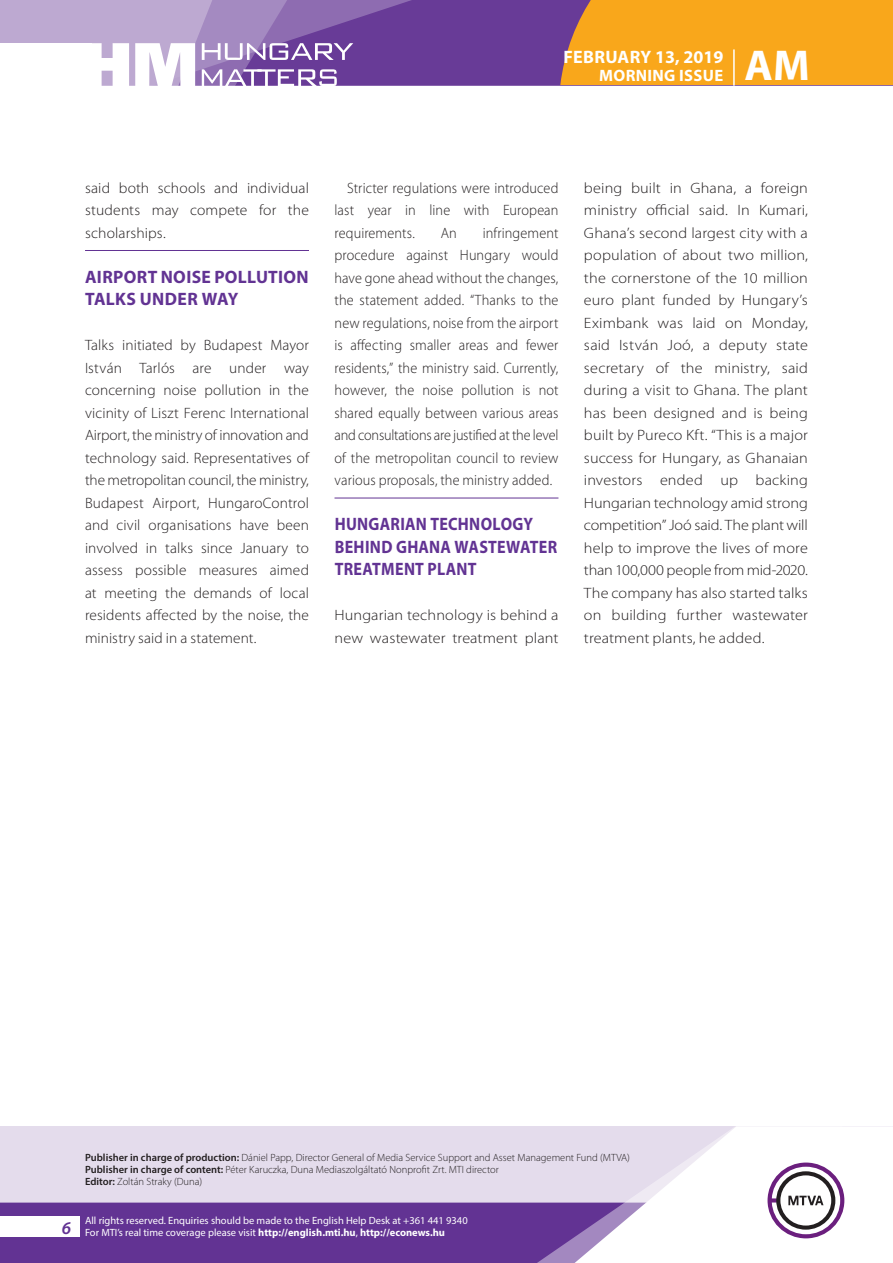
<style>
.page{position:relative;width:893px;height:1263px;background:#fff}
.page>*{position:absolute;margin:0;border:0;box-sizing:border-box;transform-origin:0 0}
.t1{font:700 43.35px "Myriad Pro";color:#fff}
._01_cimsor{font:700 18px/22.5px "Myriad Pro";letter-spacing:.015em;color:#623393;scale:.89 1}
._01_cimsor-2{font:700 18px/22.5px "Myriad Pro";letter-spacing:.015em;color:#623393}
.t2{font:700 18px "Myriad Pro";color:#fff}
.t3{font:700 16.5px "Myriad Pro";letter-spacing:.02em;color:#fff}
._03_kenyer_szöveg-1{font:300 15px/22.5px "Myriad Pro";letter-spacing:.005em;color:#231f20;scale:1.08 1}
._03_kenyer_szöveg-2{font:300 15px/22.5px "Myriad Pro";letter-spacing:.005em;color:#231f20;text-align:justify;scale:.95 1}
._03_kenyer_szöveg-1-2{font:300 15px/22.5px "Myriad Pro";letter-spacing:.005em;color:#231f20;text-align:justify}
._03_kenyer_szöveg-1-3{font:300 15px/22.5px "Myriad Pro";letter-spacing:.005em;color:#231f20;text-align:justify;scale:1.04 1}
.t4{font:300 10.5px "Myriad Pro";color:#231f20}
.t5{font:10.5px/12px "Myriad Pro";color:#fff}
.s1{font-weight:600}
.s2{font-weight:700}
</style>
<div class="page">
<div style="left:0;top:1126px;width:893px;height:137px;background:#e4dcec"></div>
<div style="left:0;top:1202px;width:506px;height:61px;background:#623393"></div>
<svg style="left:506px;top:1202px;width:69px;height:61px;background:#6b3e99"></svg>
<svg style="left:575px;top:1126px;width:318px;height:137px"></svg>
<div style="left:0;top:1216px;width:79px;height:20px;background:#fff"></div>
<div style="left:0;top:0;width:893px;height:85px;background:#683b97"></div>
<div style="left:560px;top:0;width:333px;height:85px;background:#f9a71b"></div>
<hr style="left:733px;top:49px;width:2px;height:37px;background:#fff">
<svg style="left:0;top:0;width:479px;height:86px"></svg>
<hr style="left:85px;top:250px;width:224px;height:1px;background:#623393">
<hr style="left:334px;top:498px;width:224px;height:1px;background:#623393">
<p class="t2" style="left:563px;top:45px;width:161px">FEBRUARY 13, 2019</p>
<p class="t3" style="left:599px;top:65px;width:125px">MORNING ISSUE</p>
<h1 class="t1" style="left:745px;top:37px;width:67px">AM</h1>
<p class="_03_kenyer_szöveg-1-3" style="left:85px;top:176px;width:217px">said both schools and individual students may compete for the scholarships.</p>
<p class="_01_cimsor-2" style="left:85px;top:265px;width:225px">AIRPORT NOISE POLLUTION<br>TALKS UNDER WAY</p>
<p class="_03_kenyer_szöveg-1-2" style="left:85px;top:334px;width:225px">Talks initiated by Budapest Mayor István Tarlós are under way concerning noise pollution in the vicinity of Liszt Ferenc International Airport, the ministry of innovation and technology said. Representatives of the metropolitan council, the ministry, Budapest Airport, HungaroControl and civil organisations have been involved in talks since January to assess possible measures aimed at meeting the demands of local residents affected by the noise, the ministry said in a statement.</p>
<p class="_03_kenyer_szöveg-2" style="left:334px;top:176px;width:237px;text-indent:13px">Stricter regulations were introduced last year in line with European requirements.</p>
<p class="_03_kenyer_szöveg-2" style="left:334px;top:221px;width:237px;text-indent:148px">infringement procedure against Hungary would have gone ahead without the changes, the statement added. “Thanks to the new regulations, noise from the airport is affecting smaller areas and fewer residents,” the ministry said. Currently, however, the noise pollution is not shared equally between various areas and consultations are justified at the level of the metropolitan council to review various proposals, the ministry added.</p>
<p class="_01_cimsor" style="left:335px;top:512px;width:252px">HUNGARIAN TECHNOLOGY<br>BEHIND GHANA WASTEWATER<br>TREATMENT PLANT</p>
<p class="_03_kenyer_szöveg-1" style="left:334px;top:604px;width:209px">Hungarian technology is behind a new wastewater treatment plant</p>
<p class="_03_kenyer_szöveg-2" style="left:441px;top:221px;width:18px">An</p>
<p class="_03_kenyer_szöveg-1" style="left:584px;top:176px;width:209px;text-align:justify">being built in Ghana, a foreign ministry official said. In Kumari, Ghana’s second largest city with a population of about two million, the cornerstone of the 10 million euro plant funded by Hungary’s Eximbank was laid on Monday, said István Joó, a deputy state secretary of the ministry, said during a visit to Ghana. The plant has been designed and is being built by Pureco Kft. “This is a major success for Hungary, as Ghanaian investors ended up backing Hungarian technology amid strong competition” Joó said. The plant will help to improve the lives of more than 100,000 people from mid-2020.<br>The company has also started talks on building further wastewater treatment plants, he added.</p>
<p class="t4" style="left:85px;top:1151px;width:546px"><span class="s1">Publisher in charge of production:</span> Dániel Papp, Director General of Media Service Support and Asset Management Fund (MTVA)</p>
<p class="t4" style="left:85px;top:1163px;width:415px"><span class="s1">Publisher in charge of content:</span> Péter Karuczka, Duna Mediaszolgáltató Nonprofit Zrt. MTI director</p>
<p class="t4" style="left:85px;top:1175px;width:119px"><span class="s1">Editor:</span> Zoltán Straky (Duna)</p>
<p class="t5" style="left:62px;top:1214px;width:407px;text-indent:23px">All rights reserved. Enquiries should be made to the English Help Desk at +361 441 9340<br><sup>6</sup> For MTI’s real time coverage please visit <span class="s2">http://english.mti.hu</span>, <span class="s2">http://econews.hu</span></p>
</div>
